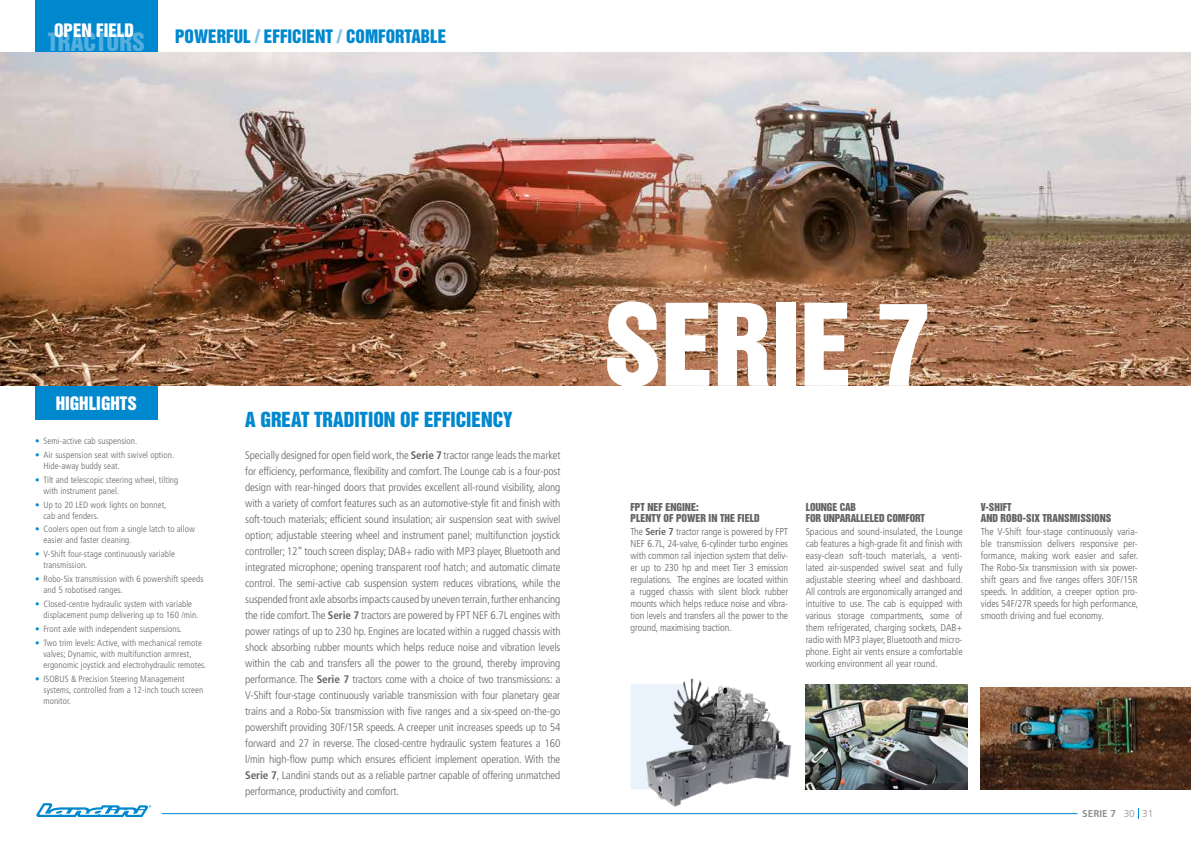
<style>
.page{position:relative;width:1191px;height:842px;background:#fff}
.page>*{position:absolute;margin:0;border:0;box-sizing:border-box;transform-origin:0 0}
.t1{font:104px "Helvetica Inserat";color:#fff}
.t2{font:23px "Helvetica Inserat";color:#fff}
.t3{font:19px "Helvetica Inserat";color:#0088cf}
.t4{font:17px "Helvetica Inserat";color:#0088cf}
.t5{font:17px "Helvetica Inserat";color:#fff}
.t6{font:300 condensed 11px/16px "Frutiger LT Std";letter-spacing:-.01em;color:#646363;text-align:justify}
.t7{font:300 condensed 10px/12px "Frutiger LT Std";color:#646363;text-align:justify}
.t8{font:10px/11px "Helvetica Inserat";color:#646363}
.t9{font:700 10px "Frutiger LT Std";color:#929292}
.t10{font:300 10px "Frutiger LT Std";color:#929292}
.t11{font:300 condensed 9px/11px "Frutiger LT Std";letter-spacing:.01em;color:#646363}
.s1{color:#87c1ea}
.s2{color:#0088cf}
.s3{font-weight:700}
</style>
<div class="page">
<div style="left:35px;top:0;width:123px;height:64px;background:#0088cf"></div>
<img style="left:0;top:53px;width:1191px;height:333px">
<hr style="left:162px;top:813px;width:915px;height:1px;background:#0088cf">
<div style="left:35px;top:386px;width:123px;height:34px;background:#0088cf"></div>
<img style="left:980px;top:687px;width:211px;height:102px">
<img style="left:805px;top:684px;width:162px;height:105px">
<img style="left:631px;top:678px;width:161px;height:129px">
<svg style="left:36px;top:803px;width:115px;height:14px"></svg>
<h3 class="t5" style="left:54px;top:21px;width:81px">OPEN FIELD</h3>
<h2 class="t2" style="left:48px;top:28px;width:99px">TRACTORS</h2>
<h3 class="t4" style="left:175px;top:26px;width:273px">POWERFUL <span class="s1">/</span> EFFICIENT <span class="s1">/</span> COMFORTABLE</h3>
<h3 class="t5" style="left:56px;top:393px;width:83px">HIGHLIGHTS</h3>
<p class="t11" style="left:35px;top:436px;width:104px"><span class="s2">•</span> Semi-active cab suspension.</p>
<p class="t11" style="left:44px;top:449px;width:132px;text-indent:-9px"><span class="s2">•</span> Air suspension seat with swivel option.<br>Hide-away buddy seat.</p>
<p class="t11" style="left:44px;top:474px;width:136px;text-indent:-9px"><span class="s2">•</span> Tilt and telescopic steering wheel, tilting with instrument panel.</p>
<p class="t11" style="left:44px;top:499px;width:124px;text-indent:-9px"><span class="s2">•</span> Up to 20 LED work lights on bonnet, cab and fenders.</p>
<p class="t11" style="left:44px;top:524px;width:153px;text-indent:-9px"><span class="s2">•</span> Coolers open out from a single latch to allow easier and faster cleaning.</p>
<p class="t11" style="left:44px;top:549px;width:133px;text-indent:-9px"><span class="s2">•</span> V-Shift four-stage continuously variable transmission.</p>
<p class="t11" style="left:44px;top:574px;width:161px;text-indent:-9px"><span class="s2">•</span> Robo-Six transmission with 6 powershift speeds and 5 robotised ranges.</p>
<p class="t11" style="left:44px;top:598px;width:156px;text-indent:-9px"><span class="s2">•</span> Closed-centre hydraulic system with variable displacement pump delivering up to 160 /min.</p>
<p class="t11" style="left:35px;top:623px;width:148px"><span class="s2">•</span> Front axle with independent suspensions.</p>
<p class="t11" style="left:44px;top:637px;width:164px;text-indent:-9px"><span class="s2">•</span> Two trim levels: Active, with mechanical remote valves; Dynamic, with multifunction armrest, ergonomic joystick and electrohydraulic remotes.</p>
<p class="t11" style="left:44px;top:673px;width:161px;text-indent:-9px"><span class="s2">•</span> ISOBUS &amp; Precision Steering Management systems, controlled from a 12-inch touch screen monitor.</p>
<h3 class="t3" style="left:245px;top:408px;width:269px">A GREAT TRADITION OF EFFICIENCY</h3>
<p class="t6" style="left:245px;top:447px;width:317px">Specially designed for open field work, the <span class="s3">Serie 7</span> tractor range leads the market for efficiency, performance, flexibility and comfort. The Lounge cab is a four-post design with rear-hinged doors that provides excellent all-round visibility, along with a variety of comfort features such as an automotive-style fit and finish with soft-touch materials; efficient sound insulation; air suspension seat with swivel option; adjustable steering wheel and instrument panel; multifunction joystick controller; 12” touch screen display; DAB+ radio with MP3 player, Bluetooth and integrated microphone; opening transparent roof hatch; and automatic climate control. The semi-active cab suspension system reduces vibrations, while the suspended front axle absorbs impacts caused by uneven terrain, further enhancing the ride comfort. The <span class="s3">Serie 7</span> tractors are powered by FPT NEF 6.7L engines with power ratings of up to 230 hp. Engines are located within a rugged chassis with shock absorbing rubber mounts which helps reduce noise and vibration levels within the cab and transfers all the power to the ground, thereby improving performance. The <span class="s3">Serie 7</span> tractors come with a choice of two transmissions: a V-Shift four-stage continuously variable transmission with four planetary gear trains and a Robo-Six transmission with five ranges and a six-speed on-the-go powershift providing 30F/15R speeds. A creeper unit increases speeds up to 54 forward and 27 in reverse. The closed-centre hydraulic system features a 160 l/min high-flow pump which ensures efficient implement operation. With the <span class="s3">Serie 7</span>, Landini stands out as a reliable partner capable of offering unmatched performance, productivity and comfort.</p>
<h1 class="t1" style="left:603px;top:283px;width:328px">SERIE 7</h1>
<p class="t8" style="left:630px;top:501px;width:131px">FPT NEF ENGINE:<br>PLENTY OF POWER IN THE FIELD</p>
<p class="t7" style="left:630px;top:526px;width:159px">The <span class="s3">Serie 7</span> tractor range is powered by FPT NEF 6.7L, 24-valve, 6-cylinder turbo engines with common rail injection system that deliv&shy;er up to 230 hp and meet Tier 3 emission regulations. The engines are located within a rugged chassis with silent block rubber mounts which helps reduce noise and vibra&shy;tion levels and transfers all the power to the ground, maximising traction.</p>
<p class="t8" style="left:805px;top:501px;width:121px">LOUNGE CAB<br>FOR UNPARALLELED COMFORT</p>
<p class="t7" style="left:805px;top:526px;width:159px">Spacious and sound-insulated, the Lounge cab features a high-grade fit and finish with easy-clean soft-touch materials, a venti&shy;lated air-suspended swivel seat and fully adjustable steering wheel and dashboard.<br>All controls are ergonomically arranged and intuitive to use. The cab is equipped with various storage compartments, some of them refrigerated, charging sockets, DAB+ radio with MP3 player, Bluetooth and micro&shy;phone. Eight air vents ensure a comfortable working environment all year round.</p>
<p class="t8" style="left:980px;top:501px;width:132px">V-SHIFT<br>AND ROBO-SIX TRANSMISSIONS</p>
<p class="t7" style="left:980px;top:526px;width:159px">The V-Shift four-stage continuously varia&shy;ble transmission delivers responsive per&shy;formance, making work easier and safer.<br>The Robo-Six transmission with six power&shy;shift gears and five ranges offers 30F/15R speeds. In addition, a creeper option pro&shy;vides 54F/27R speeds for high performance, smooth driving and fuel economy.</p>
<p class="t9" style="left:1082px;top:807px;width:35px">SERIE 7</p>
<p class="t10" style="left:1123px;top:807px;width:31px">30 31</p>
</div>
